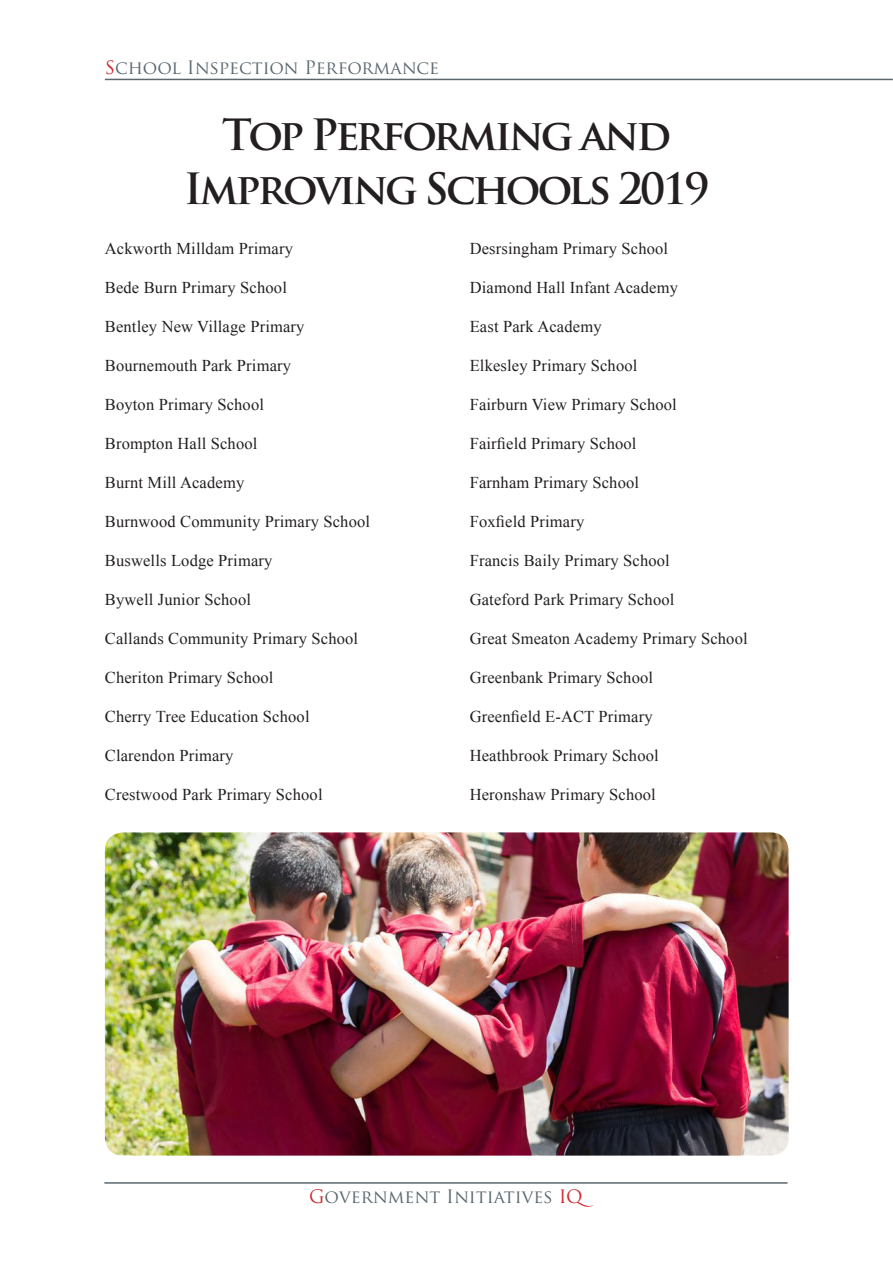
<style>
.page{position:relative;width:893px;height:1263px;background:#fff}
.page>*{position:absolute;margin:0;border:0;box-sizing:border-box;transform-origin:0 0}
.t1{font:700 42px/54px "Trajan Pro";letter-spacing:-.07em;color:#231f20;text-align:center}
.t2{font:18px "Trajan Pro";color:#5a676e}
.Normal__Web{font:16.5px "Times New Roman";letter-spacing:.01em;color:#231f20}
.s1{color:#d1232a}
</style>
<div class="page">
<hr style="left:105px;top:79px;width:788px;height:1px;background:#5a676e">
<hr style="left:104px;top:1182px;width:684px;height:2px;background:#5a676e">
<img style="left:105px;top:832px;width:684px;height:323px">
<p class="t2" style="left:105px;top:56px;width:336px"><span class="s1">S</span>chool Inspection Performance</p>
<p class="t1" style="left:184px;top:108px;width:528px">Top Performing and<br>Improving Schools 2019</p>
<p class="Normal__Web" style="left:105px;top:237px;width:190px">Ackworth Milldam Primary</p>
<p class="Normal__Web" style="left:105px;top:276px;width:184px">Bede Burn Primary School</p>
<p class="Normal__Web" style="left:105px;top:315px;width:201px">Bentley New Village Primary</p>
<p class="Normal__Web" style="left:105px;top:354px;width:188px">Bournemouth Park Primary</p>
<p class="Normal__Web" style="left:105px;top:393px;width:161px">Boyton Primary School</p>
<p class="Normal__Web" style="left:105px;top:432px;width:154px">Brompton Hall School</p>
<p class="Normal__Web" style="left:105px;top:471px;width:141px">Burnt Mill Academy</p>
<p class="Normal__Web" style="left:105px;top:510px;width:267px">Burnwood Community Primary School</p>
<p class="Normal__Web" style="left:105px;top:549px;width:169px">Buswells Lodge Primary</p>
<p class="Normal__Web" style="left:105px;top:588px;width:148px">Bywell Junior School</p>
<p class="Normal__Web" style="left:105px;top:627px;width:255px">Callands Community Primary School</p>
<p class="Normal__Web" style="left:105px;top:666px;width:170px">Cheriton Primary School</p>
<p class="Normal__Web" style="left:105px;top:705px;width:206px">Cherry Tree Education School</p>
<p class="Normal__Web" style="left:105px;top:744px;width:130px">Clarendon Primary</p>
<p class="Normal__Web" style="left:105px;top:783px;width:219px">Crestwood Park Primary School</p>
<p class="Normal__Web" style="left:470px;top:237px;width:200px">Desrsingham Primary School</p>
<p class="Normal__Web" style="left:470px;top:276px;width:210px">Diamond Hall Infant Academy</p>
<p class="Normal__Web" style="left:470px;top:315px;width:133px">East Park Academy</p>
<p class="Normal__Web" style="left:470px;top:354px;width:169px">Elkesley Primary School</p>
<p class="Normal__Web" style="left:470px;top:393px;width:209px">Fairburn View Primary School</p>
<p class="Normal__Web" style="left:470px;top:432px;width:168px">Fairfield Primary School</p>
<p class="Normal__Web" style="left:470px;top:471px;width:171px">Farnham Primary School</p>
<p class="Normal__Web" style="left:470px;top:510px;width:116px">Foxfield Primary</p>
<p class="Normal__Web" style="left:470px;top:549px;width:202px">Francis Baily Primary School</p>
<p class="Normal__Web" style="left:470px;top:588px;width:206px">Gateford Park Primary School</p>
<p class="Normal__Web" style="left:470px;top:627px;width:279px">Great Smeaton Academy Primary School</p>
<p class="Normal__Web" style="left:470px;top:666px;width:185px">Greenbank Primary School</p>
<p class="Normal__Web" style="left:470px;top:705px;width:184px">Greenfield E-ACT Primary</p>
<p class="Normal__Web" style="left:470px;top:744px;width:191px">Heathbrook Primary School</p>
<p class="Normal__Web" style="left:470px;top:783px;width:188px">Heronshaw Primary School</p>
<p class="t2" style="left:309px;top:1185px;width:286px"><span class="s1">G</span>overnment Initiatives <span class="s1">IQ</span></p>
</div>
